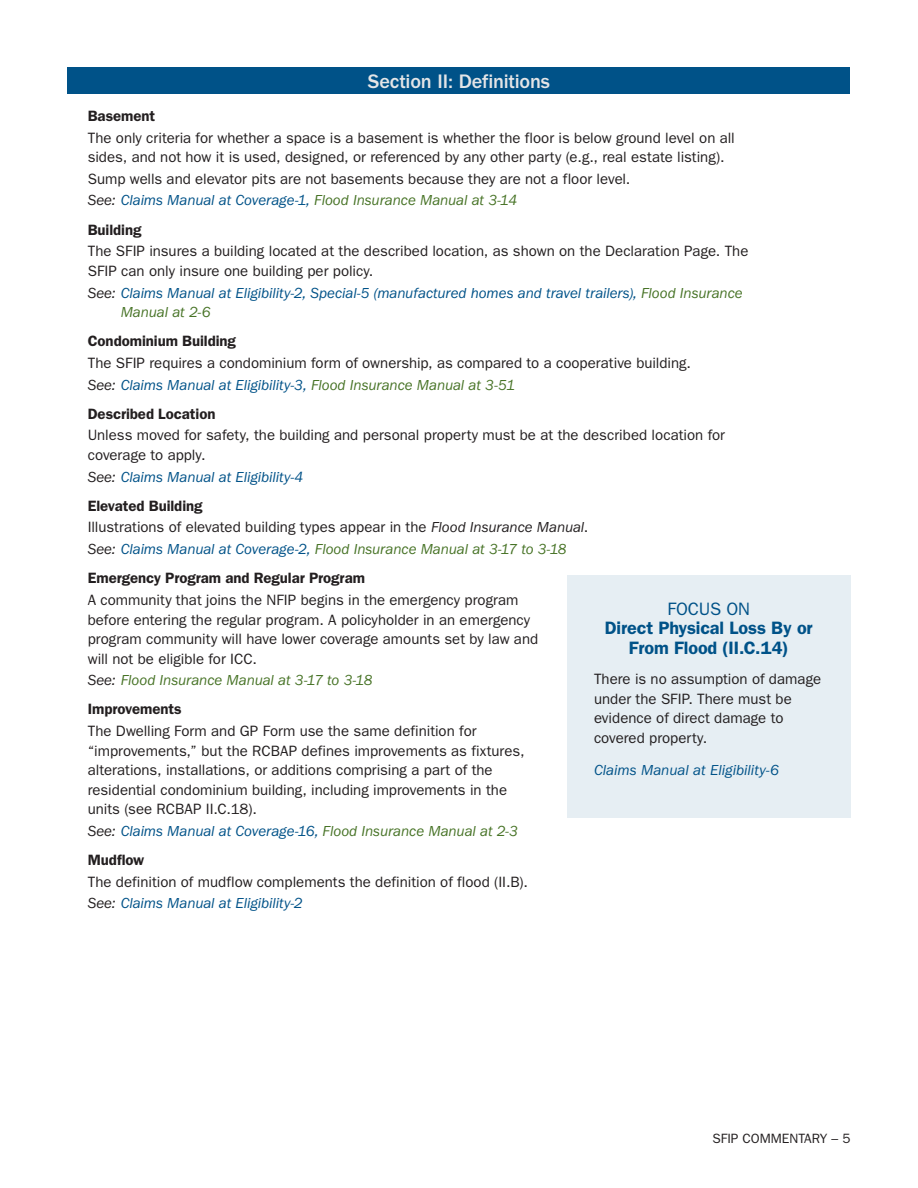
<style>
.page{position:relative;width:918px;height:1188px;background:#fff}
.page>*{position:absolute;margin:0;border:0;box-sizing:border-box;transform-origin:0 0}
.t1{font:500 20.25px "ITC Franklin Gothic Std";letter-spacing:-.01em;color:#e4e5e7}
.t2{font:600 18px/19.5px "ITC Franklin Gothic Std";letter-spacing:-.005em;color:#005288;text-align:center}
.t3{font:18px "ITC Franklin Gothic Std";letter-spacing:-.005em;color:#005288}
.t4{font:15px/19.5px "ITC Franklin Gothic Std";color:#231f20}
.t5{font:italic 15px/29.2px "ITC Franklin Gothic Std";letter-spacing:-.005em;color:#005288}
.t6{font:600 15px "ITC Franklin Gothic Std";letter-spacing:-.005em;color:#231f20}
.t7{font:italic 15px/29.2px "ITC Franklin Gothic Std";letter-spacing:-.005em;color:#477326}
.t8{font:13.5px "ITC Franklin Gothic Std";color:#231f20}
.s1{font-style:italic}
.s2{font-style:italic;color:#005288}
.s3{font-style:italic;color:#477326}
.s4{color:#231f20}
.s5{color:#477326}
.s6{font-weight:600;font-style:normal;color:#231f20}
</style>
<div class="page">
<div style="left:68px;top:68px;width:782px;height:26px;background:#005288"></div>
<div style="left:567px;top:576px;width:283px;height:242px;background:#e6eef3"></div>
<h1 class="t1" style="left:368px;top:70px;width:184px">Section II: Definitions</h1>
<p class="t6" style="left:88px;top:107px;width:69px">Basement</p>
<p class="t4" style="left:88px;top:128px;width:649px">The only criteria for whether a space is a basement is whether the floor is below ground level on all sides, and not how it is used, designed, or referenced by any other party (e.g., real estate listing).</p>
<p class="t4" style="left:88px;top:168px;width:544px;line-height:21.6px">Sump wells and elevator pits are not basements because they are not a floor level.<br><span class="s1">See:</span> <span class="s2">Claims Manual at Coverage-1,</span> <span class="s3">Flood Insurance Manual at 3-14</span></p>
<p class="t6" style="left:88px;top:221px;width:55px">Building</p>
<p class="t4" style="left:88px;top:242px;width:662px">The SFIP insures a building located at the described location, as shown on the Declaration Page. The<br>SFIP can only insure one building per policy.</p>
<p class="t5" style="left:121px;top:283px;width:624px;line-height:19.5px;text-indent:-33px"><span class="s4">See:</span> Claims Manual at Eligibility-2, Special-5 (manufactured homes and travel trailers), <span class="s5">Flood Insurance<br>Manual at 2-6</span></p>
<p class="t6" style="left:88px;top:332px;width:150px">Condominium Building</p>
<p class="t4" style="left:88px;top:352px;width:605px;line-height:21.6px">The SFIP requires a condominium form of ownership, as compared to a cooperative building.<br><span class="s1">See:</span> <span class="s2">Claims Manual at Eligibility-3,</span> <span class="s3">Flood Insurance Manual at 3-51</span></p>
<p class="t6" style="left:88px;top:405px;width:129px">Described Location</p>
<p class="t4" style="left:88px;top:426px;width:639px">Unless moved for safety, the building and personal property must be at the described location for coverage to apply.</p>
<p class="t5" style="left:88px;top:462px;width:217px"><span class="s4">See:</span> Claims Manual at Eligibility-4<br><span class="s6">Elevated Building</span></p>
<p class="t4" style="left:88px;top:517px;width:502px;line-height:21.6px">Illustrations of elevated building types appear in the <span class="s1">Flood Insurance Manual</span>.<br><span class="s1">See:</span> <span class="s2">Claims Manual at Coverage-2,</span> <span class="s3">Flood Insurance Manual at 3-17 to 3-18</span></p>
<p class="t6" style="left:88px;top:569px;width:279px">Emergency Program and Regular Program</p>
<p class="t4" style="left:88px;top:590px;width:452px">A community that joins the NFIP begins in the emergency program before entering the regular program. A policyholder in an emergency program community will have lower coverage amounts set by law and will not be eligible for ICC.</p>
<p class="t7" style="left:88px;top:666px;width:286px"><span class="s4">See:</span> Flood Insurance Manual at 3-17 to 3-18<br><span class="s6">Improvements</span></p>
<p class="t4" style="left:88px;top:721px;width:438px">The Dwelling Form and GP Form use the same definition for “improvements,” but the RCBAP defines improvements as fixtures, alterations, installations, or additions comprising a part of the residential condominium building, including improvements in the units (see RCBAP II.C.18).</p>
<p class="t5" style="left:88px;top:816px;width:432px"><span class="s4">See:</span> Claims Manual at Coverage-16, <span class="s5">Flood Insurance Manual at 2-3<br></span><span class="s6">Mudflow</span></p>
<p class="t4" style="left:88px;top:871px;width:442px;line-height:21.6px">The definition of mudflow complements the definition of flood (II.B).<br><span class="s1">See:</span> <span class="s2">Claims Manual at Eligibility-2</span></p>
<p class="t3" style="left:667px;top:599px;width:84px">FOCUS ON</p>
<p class="t2" style="left:605px;top:619px;width:209px">Direct Physical Loss By or<br>From Flood (II.C.14)</p>
<p class="t4" style="left:594px;top:670px;width:229px">There is no assumption of damage under the SFIP. There must be evidence of direct damage to covered property.</p>
<p class="t5" style="left:594px;top:756px;width:186px">Claims Manual at Eligibility-6</p>
<p class="t8" style="left:713px;top:1131px;width:139px">SFIP COMMENTARY – 5</p>
</div>
